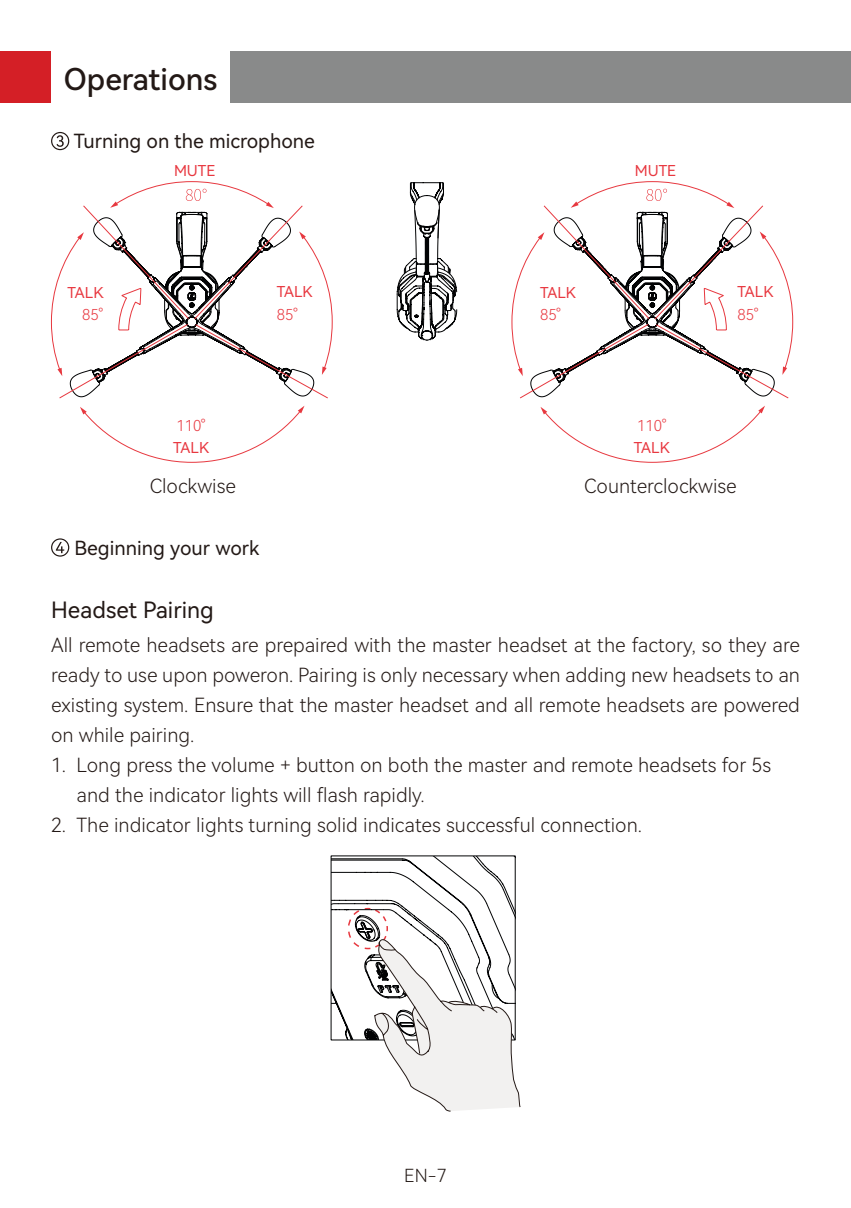
<style>
.page{position:relative;width:851px;height:1208px;background:#fff}
.page>*{position:absolute;margin:0;border:0;box-sizing:border-box;transform-origin:0 0}
.标题{font:30px "Harmony OS Sans SC Medium";color:#231916}
.小标题_7_5{font:22.5px "Harmony OS Sans SC";color:#231916}
.正文_6_5pt{font:19.5px/30px "Harmony OS Sans SC Light";color:#231916;text-align:justify}
.正文_6_5pt-2{font:19.5px "Harmony OS Sans SC";color:#231916}
.Light_5pt{font:19.5px "Harmony OS Sans SC Light";color:#231916}
.t1{font:18px "Harmony OS Sans SC Light";color:#231916}
.t2{font:15px/23.1px "Harmony OS Sans SC";color:#e83840}
.t3{font:15px/21.9px "Harmony OS Sans SC Light";color:#e83840}
.s1{font-family:"Harmony OS Sans SC Light"}
.s2{font-family:"Harmony OS Sans SC"}
</style>
<div class="page">
<div style="left:1px;top:51px;width:102px;height:51px;background:#d41f26"></div>
<div style="left:104px;top:51px;width:746px;height:51px;background:#898a8a"></div>
<svg style="left:51px;top:132px;width:18px;height:18px"></svg>
<svg style="left:396px;top:182px;width:61px;height:158px"></svg>
<svg style="left:59px;top:386px;width:269px;height:13px"></svg>
<svg style="left:80px;top:406px;width:224px;height:57px"></svg>
<svg style="left:51px;top:181px;width:282px;height:205px"></svg>
<svg style="left:520px;top:386px;width:269px;height:13px"></svg>
<svg style="left:540px;top:406px;width:225px;height:57px"></svg>
<svg style="left:511px;top:181px;width:282px;height:205px"></svg>
<div style="left:277px;top:281px;width:46px;height:51px;background:#fff"></div>
<div style="left:737px;top:281px;width:46px;height:51px;background:#fff"></div>
<div style="left:159px;top:418px;width:64px;height:39px;background:#fff"></div>
<div style="left:619px;top:418px;width:64px;height:39px;background:#fff"></div>
<div style="left:58px;top:282px;width:45px;height:51px;background:#fff"></div>
<div style="left:540px;top:282px;width:44px;height:51px;background:#fff"></div>
<svg style="left:51px;top:538px;width:18px;height:18px"></svg>
<svg style="left:331px;top:857px;width:189px;height:254px"></svg>
<div style="left:51px;top:43px;width:179px;height:63px;background:#fff"></div>
<p class="标题" style="left:64px;top:59px;width:155px">Operations</p>
<p class="正文_6_5pt-2" style="left:74px;top:128px;width:242px">Turning on the microphone</p>
<p class="t2" style="left:174px;top:159px;width:43px">MUTE</p>
<p class="t2" style="left:634px;top:159px;width:43px">MUTE</p>
<p class="t2" style="left:277px;top:279px;width:37px">TALK<br><span class="s1">85°</span></p>
<p class="t2" style="left:737px;top:279px;width:37px">TALK<br><span class="s1">85°</span></p>
<p class="t2" style="left:68px;top:281px;width:37px;line-height:22.2px;text-align:right">TALK<br><span class="s1">85°</span></p>
<p class="t2" style="left:540px;top:281px;width:37px;line-height:22.2px">TALK<br><span class="s1">85°</span></p>
<p class="t3" style="left:173px;top:414px;width:37px">110°<br><span class="s2">TALK</span></p>
<p class="t3" style="left:634px;top:414px;width:37px">110°<br><span class="s2">TALK</span></p>
<p class="Light_5pt" style="left:150px;top:473px;width:88px">Clockwise</p>
<p class="Light_5pt" style="left:584px;top:473px;width:154px">Counterclockwise</p>
<p class="正文_6_5pt-2" style="left:75px;top:534px;width:186px">Beginning your work</p>
<p class="小标题_7_5" style="left:51px;top:594px;width:164px">Headset Pairing</p>
<p class="正文_6_5pt" style="left:51px;top:629px;width:750px">All remote headsets are prepaired with the master headset at the factory, so they are ready to use upon poweron. Pairing is only necessary when adding new headsets to an existing system. Ensure that the master headset and all remote headsets are powered on while pairing.</p>
<p class="正文_6_5pt" style="left:77px;top:749px;width:696px;text-indent:-26px">1. Long press the volume + button on both the master and remote headsets for 5s and the indicator lights will flash rapidly.</p>
<p class="正文_6_5pt" style="left:51px;top:809px;width:592px">2. The indicator lights turning solid indicates successful connection.</p>
<p class="t1" style="left:404px;top:1163px;width:44px">EN-7</p>
</div>
